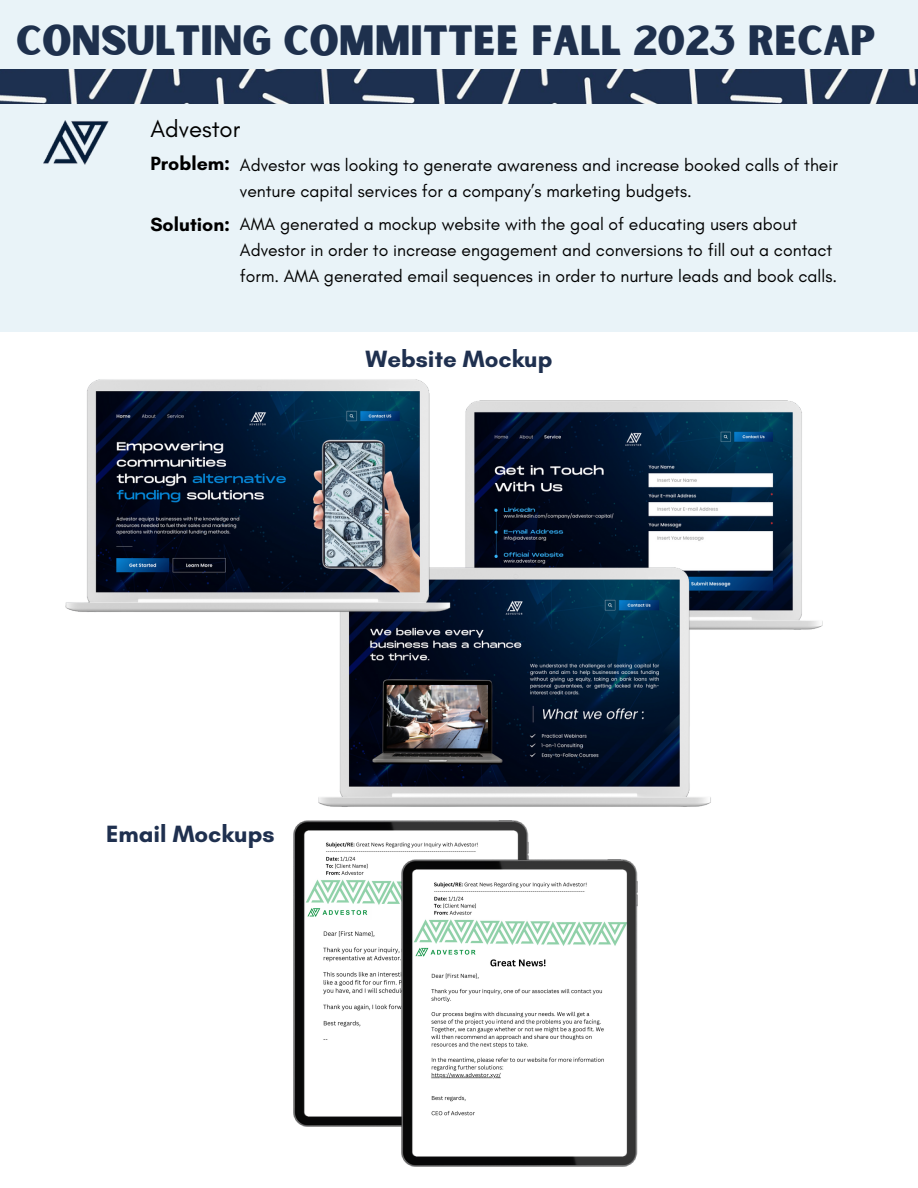
<style>
.page{position:relative;width:918px;height:1188px;background:#fff}
.page>*{position:absolute;margin:0;border:0;box-sizing:border-box;transform-origin:0 0}
.t1{font:40.5px "Sunborn Sans One";color:#1e304d}
.t2{font:700 24px "Glacial Indifference";color:#1f304f}
.t3{font:24px "Glacial Indifference";color:#000}
.t4{font:700 19.5px "Glacial Indifference";color:#000}
.t5{font:17.55px/25.8px "Glacial Indifference";color:#000}
</style>
<div class="page">
<div style="left:0;top:0;width:918px;height:331px;background:#e9f3f8"></div>
<img style="left:0;top:70px;width:918px;height:34px">
<img style="left:44px;top:120px;width:65px;height:45px">
<img style="left:465px;top:400px;width:358px;height:230px">
<img style="left:318px;top:562px;width:397px;height:245px">
<img style="left:65px;top:379px;width:389px;height:239px">
<img style="left:293px;top:820px;width:236px;height:307px">
<img style="left:402px;top:860px;width:235px;height:306px">
<p class="t1" style="left:16px;top:14px;width:861px">CONSULTING COMMITTEE FALL 2023 RECAP</p>
<p class="t3" style="left:150px;top:114px;width:91px">Advestor</p>
<p class="t4" style="left:150px;top:151px;width:81px">Problem:</p>
<p class="t4" style="left:150px;top:212px;width:81px">Solution:</p>
<p class="t5" style="left:240px;top:152px;width:600px">Advestor was looking to generate awareness and increase booked calls of their venture capital services for a company’s marketing budgets.</p>
<p class="t5" style="left:240px;top:211px;width:599px">AMA generated a mockup website with the goal of educating users about<br>Advestor in order to increase engagement and conversions to fill out a contact form. AMA generated email sequences in order to nurture leads and book calls.</p>
<p class="t2" style="left:365px;top:344px;width:189px">Website Mockup</p>
<p class="t2" style="left:106px;top:819px;width:170px">Email Mockups</p>
</div>
